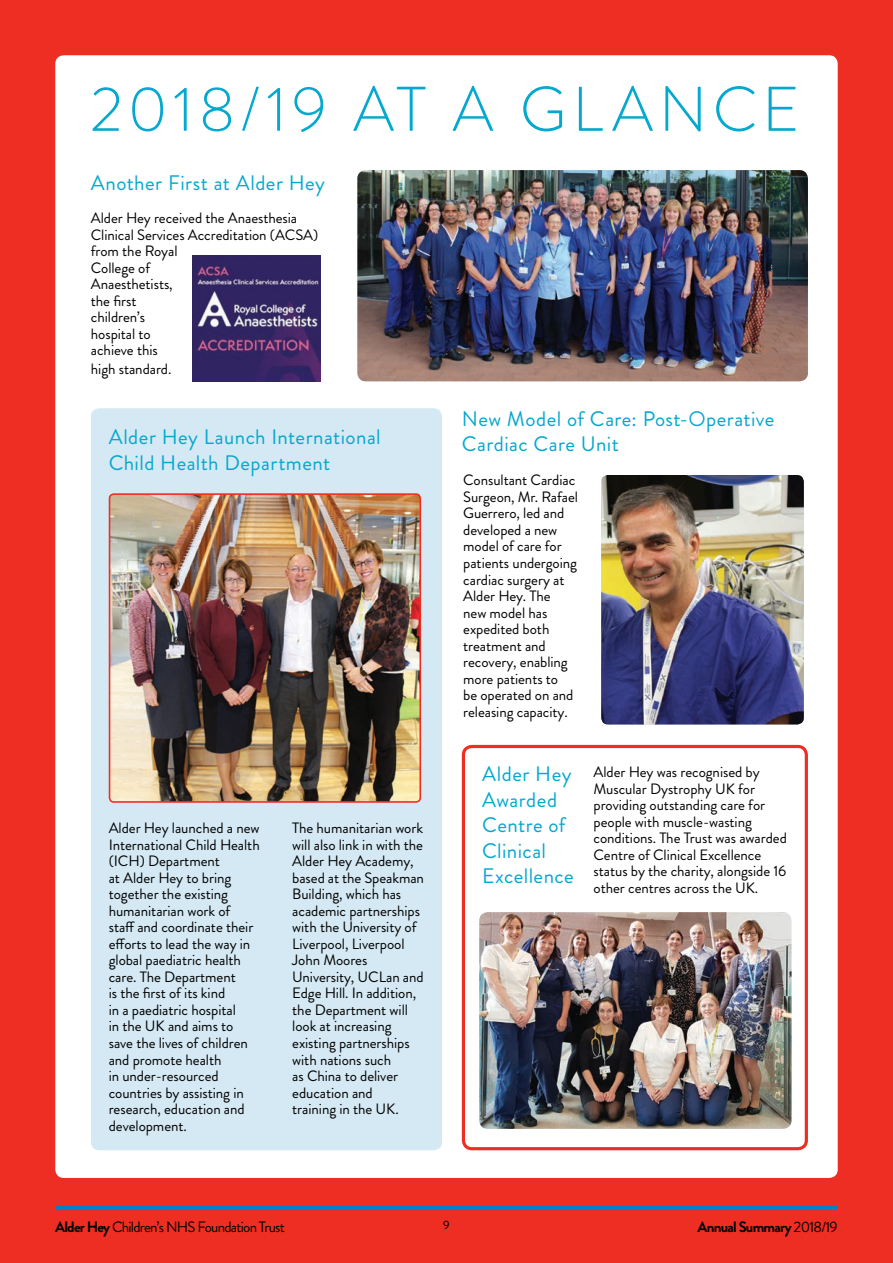
<style>
.page{position:relative;width:893px;height:1263px;background:#ee2e22}
.page>*{position:absolute;margin:0;border:0;box-sizing:border-box;transform-origin:0 0}
.t1{font:300 63px "Brandon Grotesque";letter-spacing:.08em;color:#05a8ce}
.t2{font:21px/25.5px "Brandon Grotesque";letter-spacing:.02em;color:#05a8ce}
.t3{font:15px/16.5px "Brandon Grotesque";letter-spacing:-.005em;color:#000}
.t4{font:15px "Brandon Grotesque";letter-spacing:-.05em;color:#000}
.t5{font:700 15px "Brandon Grotesque";letter-spacing:-.05em;color:#000}
.t6{font:12px "Brandon Grotesque";color:#000}
.s1{font-weight:700}
.s2{font-weight:400}
</style>
<div class="page">
<div style="left:55px;top:55px;width:783px;height:1123px;background:#fff;border-radius:9px"></div>
<div style="left:55px;top:1205px;width:783px;height:5px;background:#0082c8"></div>
<img style="left:357px;top:170px;width:451px;height:211px">
<div style="left:91px;top:408px;width:351px;height:742px;background:#d4e9f3;border-radius:9px"></div>
<div style="left:462px;top:745px;width:346px;height:405px;border:3px solid #ee2e22;border-radius:9px"></div>
<img style="left:193px;top:256px;width:127px;height:125px">
<img style="left:112px;top:496px;width:306px;height:304px">
<div style="left:109px;top:493px;width:312px;height:310px;border:2px solid #ee2e22;border-radius:4px"></div>
<img style="left:479px;top:912px;width:312px;height:217px">
<img style="left:601px;top:475px;width:203px;height:249px">
<h1 class="t1" style="left:90px;top:66px;width:700px">2018/19 AT A GLAN CE</h1>
<h2 class="t2" style="left:91px;top:170px;width:236px">Another First at Alder Hey</h2>
<p class="t3" style="left:91px;top:210px;width:229px">Alder Hey received the Anaesthesia<br>Clinical Services Accreditation (ACSA) from the Royal<br>College of<br>Anaesthetists,<br>the first<br>children’s<br>hospital to<br>achieve this</p>
<p class="t3" style="left:91px;top:361px;width:82px">high standard.</p>
<h2 class="t2" style="left:109px;top:425px;width:273px">Alder Hey Launch International<br>Child Health Department</h2>
<p class="t3" style="left:109px;top:820px;width:153px">Alder Hey launched a new<br>International Child Health (ICH) Department<br>at Alder Hey to bring together the existing humanitarian work of staff and coordinate their efforts to lead the way in global paediatric health care. The Department<br>is the first of its kind<br>in a paediatric hospital<br>in the UK and aims to save the lives of children and promote health<br>in under-resourced countries by assisting in research, education and development.</p>
<p class="t3" style="left:292px;top:820px;width:133px">The humanitarian work will also link in with the<br>Alder Hey Academy, based at the Speakman<br>Building, which has academic partnerships with the University of<br>Liverpool, Liverpool<br>John Moores<br>University, UCLan and<br>Edge Hill. In addition, the Department will look at increasing existing partnerships with nations such<br>as China to deliver education and<br>training in the UK.</p>
<h2 class="t2" style="left:462px;top:406px;width:314px">New Model of Care: Post-Operative<br>Cardiac Care Unit</h2>
<p class="t3" style="left:463px;top:472px;width:116px">Consultant Cardiac<br>Surgeon, Mr. Rafael<br>Guerrero, led and developed a new model of care for patients undergoing cardiac surgery at<br>Alder Hey. The<br>new model has expedited both treatment and recovery, enabling more patients to<br>be operated on and releasing capacity.</p>
<h2 class="t2" style="left:482px;top:762px;width:93px">Alder Hey<br>Awarded<br>Centre of<br>Clinical<br>Excellence</h2>
<p class="t3" style="left:594px;top:764px;width:195px">Alder Hey was recognised by<br>Muscular Dystrophy UK for providing outstanding care for people with muscle-wasting conditions. The Trust was awarded<br>Centre of Clinical Excellence status by the charity, alongside 16 other centres across the UK.</p>
<p class="t4" style="left:55px;top:1216px;width:231px"><span class="s1">Alder Hey</span> Children’s NHS Foundation Trust</p>
<p class="t6" style="left:443px;top:1216px;width:8px">9</p>
<p class="t5" style="left:698px;top:1216px;width:142px">Annual Summary <span class="s2">2018/19</span></p>
</div>
